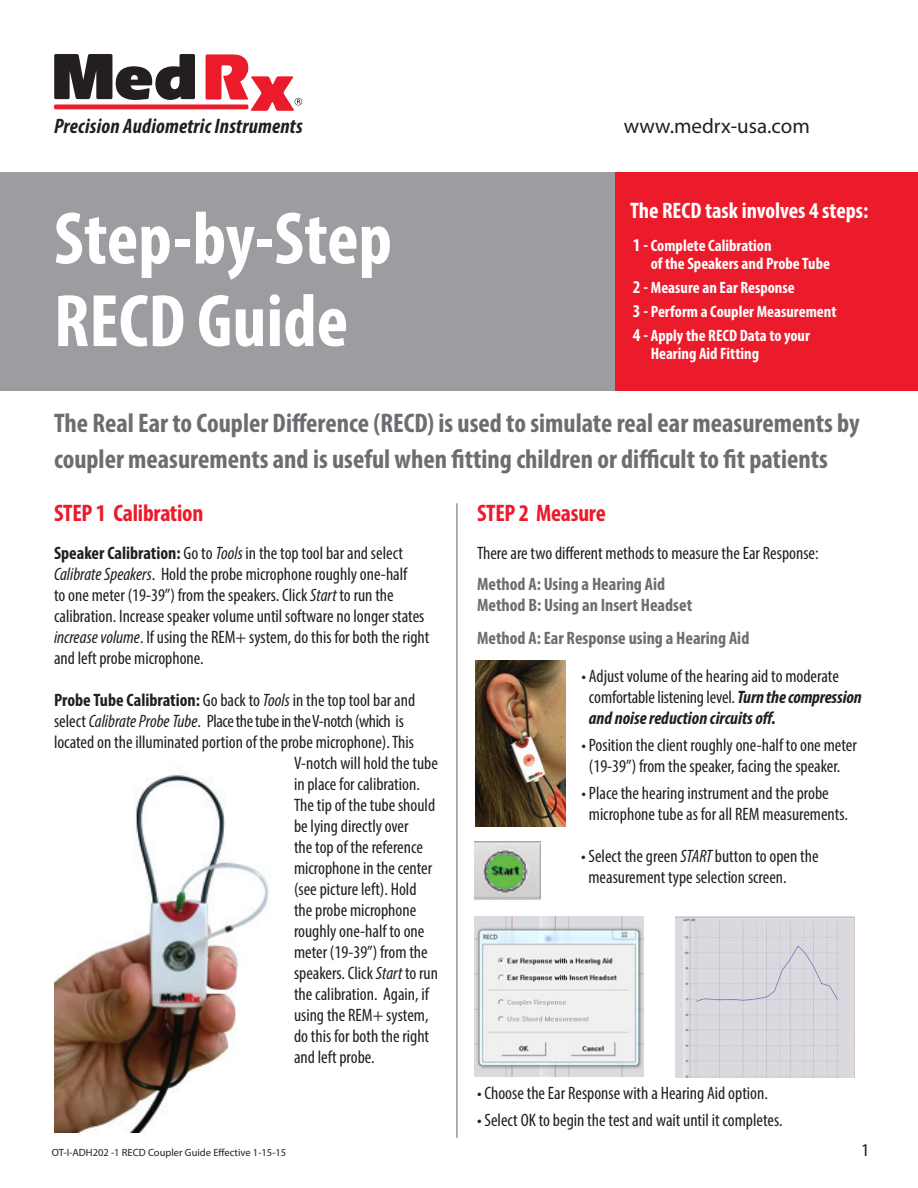
<style>
.page{position:relative;width:918px;height:1188px;background:#fff}
.page>*{position:absolute;margin:0;border:0;box-sizing:border-box;transform-origin:0 0}
.t1{font:700 condensed 75px "Myriad Pro";color:#fff}
.t2{font:700 condensed 27px/36px "Myriad Pro";color:#6c6d70}
.t3{font:700 condensed 24px "Myriad Pro";letter-spacing:-.01em;color:#ec1b2b}
.t4{font:700 condensed 22.5px "Myriad Pro";color:#fff}
.t5{font:italic 700 condensed 21px "Myriad Pro";letter-spacing:.01em;color:#231f20}
.t6{font:21px "Myriad Pro";color:#231f20}
.t7{font:condensed 18px/21px "Myriad Pro";color:#231f20}
.t8{font:700 condensed 18px "Myriad Pro";color:#6c6d70}
.t9{font:condensed 18px "Myriad Pro";letter-spacing:-.025em;color:#231f20}
.t10{font:18px "Myriad Pro";color:#231f20}
.t11{font:700 condensed 16.5px/18px "Myriad Pro";color:#fff}
.t12{font:10.5px "Myriad Pro";color:#231f20}
.s1{font-size:18px}
.s2{font-weight:700}
.s3{font-style:italic}
.s4{font-weight:700;font-style:italic}
</style>
<div class="page">
<div style="left:0;top:172px;width:918px;height:219px;background:#9b9da1"></div>
<img style="left:54px;top:775px;width:215px;height:358px">
<hr style="left:54px;top:105px;width:194px;height:4px;background:#ec1b2b;border-radius:2px">
<svg style="left:54px;top:54px;width:141px;height:46px"></svg>
<svg style="left:206px;top:54px;width:96px;height:57px"></svg>
<div style="left:616px;top:172px;width:302px;height:219px;background:#ec1b2b"></div>
<hr style="left:456px;top:503px;width:2px;height:635px;background:#939598">
<img style="left:475px;top:661px;width:90px;height:165px">
<img style="left:475px;top:841px;width:66px;height:59px">
<img style="left:475px;top:917px;width:169px;height:159px">
<img style="left:675px;top:917px;width:179px;height:160px">
<p class="t5" style="left:54px;top:113px;width:250px">Precision Audiometric Instruments</p>
<p class="t6" style="left:624px;top:113px;width:188px">www.medrx-usa.com</p>
<p class="t1" style="left:54px;top:192px;width:340px">Step-by-Step</p>
<p class="t1" style="left:54px;top:274px;width:296px">RECD Guide</p>
<p class="t4" style="left:630px;top:196px;width:240px">The RECD task involves 4 steps:</p>
<p class="t11" style="left:651px;top:236px;width:181px;text-indent:-18px"><span class="s1">1 -</span> Complete Calibration<br>of the Speakers and Probe Tube</p>
<p class="t11" style="left:633px;top:278px;width:163px"><span class="s1">2 -</span> Measure an Ear Response</p>
<p class="t11" style="left:633px;top:302px;width:205px"><span class="s1">3 -</span> Perform a Coupler Measurement</p>
<p class="t11" style="left:651px;top:326px;width:161px;text-indent:-18px"><span class="s1">4 -</span> Apply the RECD Data to your<br>Hearing Aid Fitting</p>
<p class="t2" style="left:54px;top:404px;width:807px">The Real Ear to Coupler Difference (RECD) is used to simulate real ear measurements by coupler measurements and is useful when fitting children or difficult to fit patients</p>
<p class="t3" style="left:54px;top:498px;width:151px">STEP 1 Calibration</p>
<p class="t7" style="left:54px;top:542px;width:377px"><span class="s2">Speaker Calibration:</span> Go to <span class="s3">Tools</span> in the top tool bar and select <span class="s3">Calibrate Speakers</span>. Hold the probe microphone roughly one-half<br>to one meter (19-39”) from the speakers. Click <span class="s3">Start</span> to run the calibration. Increase speaker volume until software no longer states <span class="s3">increase volume</span>. If using the REM+ system, do this for both the right and left probe microphone.</p>
<p class="t7" style="left:54px;top:689px;width:363px"><span class="s2">Probe Tube Calibration:</span> Go back to <span class="s3">Tools</span> in the top tool bar and</p>
<p class="t9" style="left:54px;top:710px;width:352px">select <span class="s3">Calibrate Probe Tube</span>. Place the tube in the V-notch (which is</p>
<p class="t7" style="left:54px;top:731px;width:362px">located on the illuminated portion of the probe microphone). This</p>
<p class="t7" style="left:294px;top:752px;width:145px">V-notch will hold the tube</p>
<p class="t7" style="left:294px;top:773px;width:127px">in place for calibration.</p>
<p class="t7" style="left:294px;top:794px;width:143px">The tip of the tube should</p>
<p class="t7" style="left:294px;top:815px;width:116px">be lying directly over</p>
<p class="t7" style="left:294px;top:836px;width:130px">the top of the reference</p>
<p class="t7" style="left:294px;top:857px;width:140px">microphone in the center</p>
<p class="t7" style="left:294px;top:878px;width:124px">(see picture left). Hold</p>
<p class="t7" style="left:294px;top:899px;width:124px">the probe microphone</p>
<p class="t7" style="left:294px;top:920px;width:132px">roughly one-half to one</p>
<p class="t7" style="left:294px;top:941px;width:135px">meter (19-39”) from the</p>
<p class="t7" style="left:294px;top:962px;width:146px">speakers. Click <span class="s3">Start</span> to run</p>
<p class="t7" style="left:294px;top:983px;width:136px">the calibration. Again, if</p>
<p class="t7" style="left:294px;top:1004px;width:136px">using the REM+ system,</p>
<p class="t7" style="left:294px;top:1025px;width:137px">do this for both the right</p>
<p class="t7" style="left:294px;top:1046px;width:82px">and left probe.</p>
<p class="t3" style="left:477px;top:498px;width:130px">STEP 2 Measure</p>
<p class="t7" style="left:477px;top:542px;width:343px">There are two different methods to measure the Ear Response:</p>
<p class="t8" style="left:477px;top:573px;width:190px">Method A: Using a Hearing Aid</p>
<p class="t8" style="left:477px;top:594px;width:217px">Method B: Using an Insert Headset</p>
<p class="t8" style="left:477px;top:627px;width:274px">Method A: Ear Response using a Hearing Aid</p>
<p class="t7" style="left:589px;top:665px;width:274px;text-indent:-7px">• Adjust volume of the hearing aid to moderate comfortable listening level. <span class="s4">Turn the compression and noise reduction circuits off.</span></p>
<p class="t7" style="left:581px;top:734px;width:277px;text-align:center">• Position the client roughly one-half to one meter (19-39”) from the speaker, facing the speaker.</p>
<p class="t7" style="left:589px;top:782px;width:261px;text-indent:-7px">• Place the hearing instrument and the probe microphone tube as for all REM measurements.</p>
<p class="t7" style="left:588px;top:845px;width:232px;text-indent:-7px">• Select the green <span class="s3">START</span> button to open the measurement type selection screen.</p>
<p class="t7" style="left:477px;top:1082px;width:292px">• Choose the Ear Response with a Hearing Aid option.</p>
<p class="t7" style="left:477px;top:1109px;width:307px">• Select OK to begin the test and wait until it completes.</p>
<p class="t12" style="left:52px;top:1146px;width:236px">OT-I-ADH202 -1 RECD Coupler Guide Effective 1-15-15</p>
<p class="t10" style="left:861px;top:1139px;width:11px">1</p>
</div>
